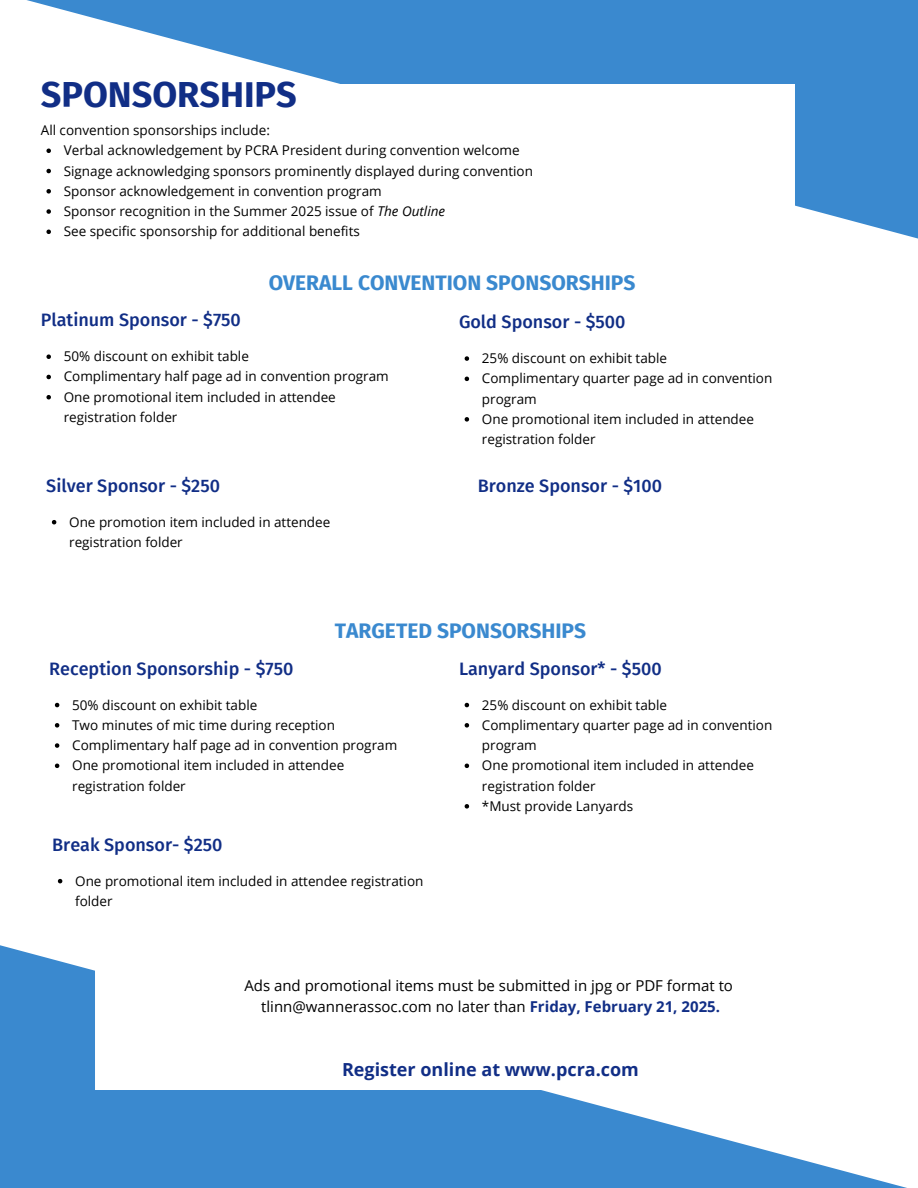
<style>
.page{position:relative;width:918px;height:1188px;background:#fff}
.page>*{position:absolute;margin:0;border:0;box-sizing:border-box;transform-origin:0 0}
.t1{font:700 36px "Fira Sans";color:#112e86}
.t2{font:700 21px "Fira Sans";color:#3a89cf}
.t3{font:500 18px "Fira Sans";color:#112e86}
.t4{font:700 18px "Open Sans";color:#112e86}
.t5{font:15px/20.2px "Open Sans";color:#000;text-align:center}
.t6{font:13.5px/20.2px "Open Sans";color:#000}
.s1{font-style:italic}
.s2{font-weight:700;color:#112e86}
</style>
<div class="page">
<svg style="left:0;top:945px;width:907px;height:243px;fill:#3a89cf"></svg>
<svg style="left:95px;top:945px;width:672px;height:145px"></svg>
<svg style="left:27px;top:0;width:891px;height:239px;fill:#3a89cf"></svg>
<svg style="left:123px;top:84px;width:672px;height:155px"></svg>
<svg style="left:46px;top:354px;width:5px;height:5px"></svg>
<svg style="left:46px;top:375px;width:5px;height:4px"></svg>
<svg style="left:46px;top:395px;width:5px;height:4px"></svg>
<svg style="left:465px;top:356px;width:4px;height:5px"></svg>
<svg style="left:465px;top:377px;width:4px;height:4px"></svg>
<svg style="left:465px;top:417px;width:4px;height:5px"></svg>
<svg style="left:52px;top:520px;width:4px;height:4px"></svg>
<svg style="left:46px;top:149px;width:5px;height:4px"></svg>
<svg style="left:46px;top:169px;width:5px;height:4px"></svg>
<svg style="left:46px;top:189px;width:5px;height:5px"></svg>
<svg style="left:46px;top:209px;width:5px;height:5px"></svg>
<svg style="left:46px;top:230px;width:5px;height:4px"></svg>
<svg style="left:55px;top:703px;width:4px;height:4px"></svg>
<svg style="left:55px;top:723px;width:4px;height:5px"></svg>
<svg style="left:55px;top:743px;width:4px;height:5px"></svg>
<svg style="left:55px;top:764px;width:4px;height:4px"></svg>
<svg style="left:465px;top:703px;width:4px;height:4px"></svg>
<svg style="left:465px;top:723px;width:4px;height:5px"></svg>
<svg style="left:465px;top:764px;width:4px;height:4px"></svg>
<svg style="left:465px;top:804px;width:4px;height:5px"></svg>
<svg style="left:58px;top:879px;width:4px;height:4px"></svg>
<h3 class="t1" style="left:41px;top:73px;width:257px">SPONSORSHIPS</h3>
<p class="t6" style="left:41px;top:120px;width:231px">All convention sponsorships include:</p>
<p class="t6" style="left:64px;top:140px;width:457px">Verbal acknowledgement by PCRA President during convention welcome</p>
<h3 class="t6" style="left:64px;top:160px;width:471px">Signage acknowledging sponsors prominently displayed during convention</h3>
<p class="t6" style="left:64px;top:180px;width:320px">Sponsor acknowledgement in convention program</p>
<p class="t6" style="left:64px;top:201px;width:383px">Sponsor recognition in the Summer 2025 issue of <span class="s1">The Outline</span></p>
<p class="t6" style="left:64px;top:221px;width:298px">See specific sponsorship for additional benefits</p>
<p class="t3" style="left:41px;top:310px;width:202px">Platinum Sponsor - $750</p>
<h3 class="t2" style="left:269px;top:271px;width:368px">OVERALL CONVENTION SPONSORSHIPS</h3>
<h2 class="t3" style="left:459px;top:311px;width:168px">Gold Sponsor - $500</h2>
<h1 class="t6" style="left:64px;top:346px;width:187px">50% discount on exhibit table</h1>
<p class="t6" style="left:64px;top:366px;width:327px">Complimentary half page ad in convention program</p>
<p class="t6" style="left:64px;top:386px;width:274px">One promotional item included in attendee registration folder</p>
<p class="t3" style="left:46px;top:475px;width:175px">Silver Sponsor - $250</p>
<h3 class="t6" style="left:69px;top:511px;width:263px">One promotion item included in attendee registration folder</h3>
<p class="t6" style="left:482px;top:348px;width:187px">25% discount on exhibit table</p>
<p class="t6" style="left:482px;top:368px;width:292px">Complimentary quarter page ad in convention program</p>
<p class="t6" style="left:482px;top:408px;width:274px">One promotional item included in attendee registration folder</p>
<p class="t3" style="left:478px;top:475px;width:186px">Bronze Sponsor - $100</p>
<p class="t3" style="left:49px;top:658px;width:246px">Reception Sponsorship - $750</p>
<p class="t2" style="left:335px;top:619px;width:253px">TARGETED SPONSORSHIPS</p>
<p class="t3" style="left:459px;top:658px;width:204px">Lanyard Sponsor* - $500</p>
<h3 class="t6" style="left:72px;top:694px;width:187px">50% discount on exhibit table</h3>
<h2 class="t6" style="left:72px;top:714px;width:264px">Two minutes of mic time during reception</h2>
<h3 class="t6" style="left:72px;top:735px;width:327px">Complimentary half page ad in convention program</h3>
<p class="t6" style="left:72px;top:755px;width:274px">One promotional item included in attendee registration folder</p>
<p class="t3" style="left:52px;top:834px;width:172px">Break Sponsor- $250</p>
<p class="t6" style="left:75px;top:870px;width:350px">One promotional item included in attendee registration folder</p>
<p class="t6" style="left:482px;top:694px;width:187px">25% discount on exhibit table</p>
<p class="t6" style="left:482px;top:714px;width:292px">Complimentary quarter page ad in convention program</p>
<h3 class="t6" style="left:482px;top:755px;width:274px">One promotional item included in attendee registration folder</h3>
<p class="t6" style="left:482px;top:795px;width:153px">*Must provide Lanyards</p>
<h4 class="t5" style="left:244px;top:975px;width:490px">Ads and promotional items must be submitted in jpg or PDF format to tlinn@wannerassoc.com no later than <span class="s2">Friday, February 21, 2025.</span></h4>
<h3 class="t4" style="left:342px;top:1056px;width:298px">Register online at www.pcra.com</h3>
</div>
